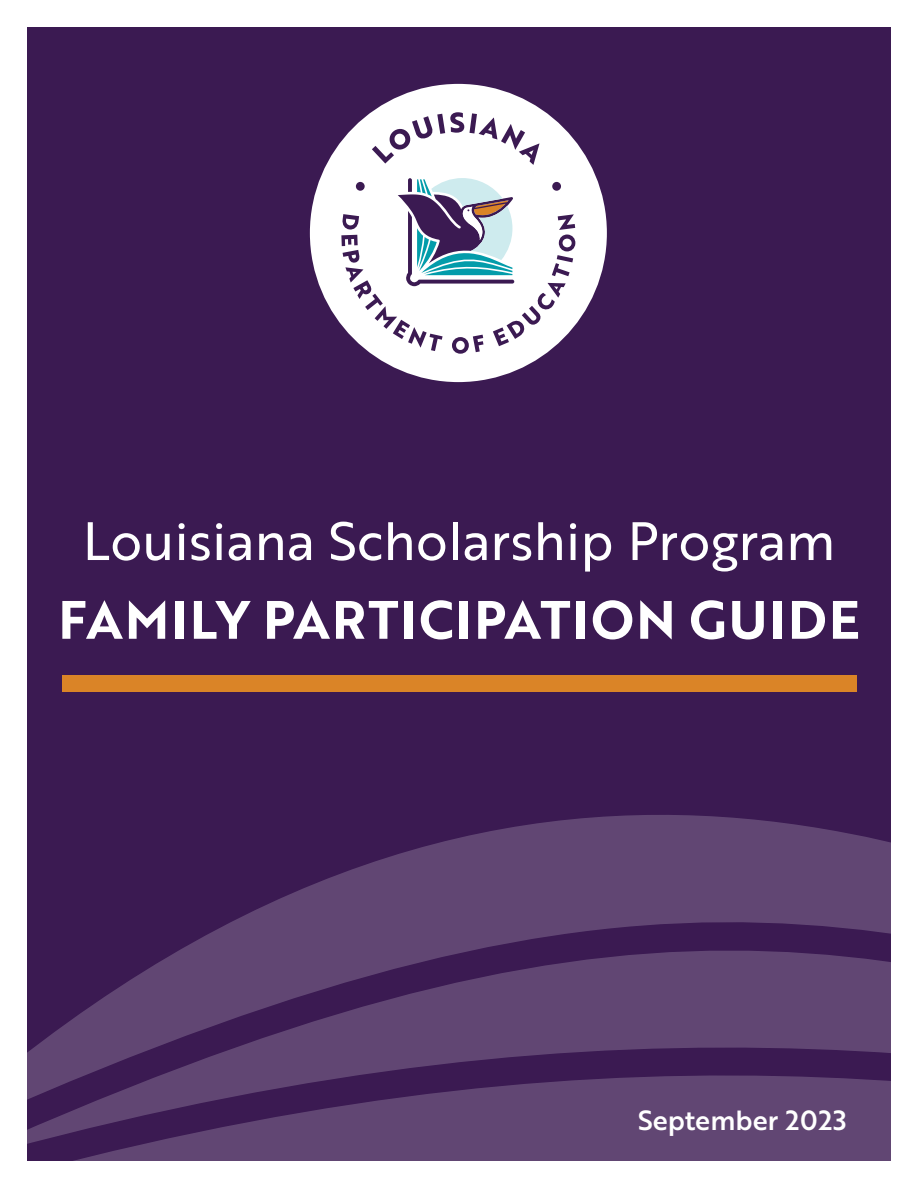
<style>
.page{position:relative;width:918px;height:1188px;background:#fff}
.page>*{position:absolute;margin:0;border:0;box-sizing:border-box;transform-origin:0 0}
.t1{font:52.5px "Brother 1816 Regular";color:#fff}
.t2{font:52.5px "Brother 1816 Bold";letter-spacing:.04em;color:#fff}
.t3{font:27px "Brother 1816 Medium";color:#fff}
</style>
<div class="page">
<div style="left:27px;top:27px;width:864px;height:1134px;background:#3b1a52"></div>
<div style="left:310px;top:84px;width:297px;height:298px;background:#fff;border-radius:50%"></div>
<svg style="left:372px;top:112px;width:167px;height:53px"></svg>
<svg style="left:341px;top:178px;width:235px;height:176px"></svg>
<div style="left:356px;top:182px;width:9px;height:9px;background:#3b1a52;border-radius:50%"></div>
<div style="left:552px;top:182px;width:9px;height:9px;background:#3b1a52;border-radius:50%"></div>
<div style="left:62px;top:675px;width:795px;height:16px;background:#da8427"></div>
<div style="left:73px;top:1151px;width:818px;height:10px;background:#614673"></div>
<svg style="left:27px;top:815px;width:864px;height:336px;fill:#614673"></svg>
<p class="t1" style="left:83px;top:502px;width:754px">Louisiana Scholarship Program</p>
<p class="t2" style="left:58px;top:580px;width:803px">FAMILY PARTICIPATION GUIDE</p>
<p class="t3" style="left:638px;top:1100px;width:210px">September 2023</p>
</div>
